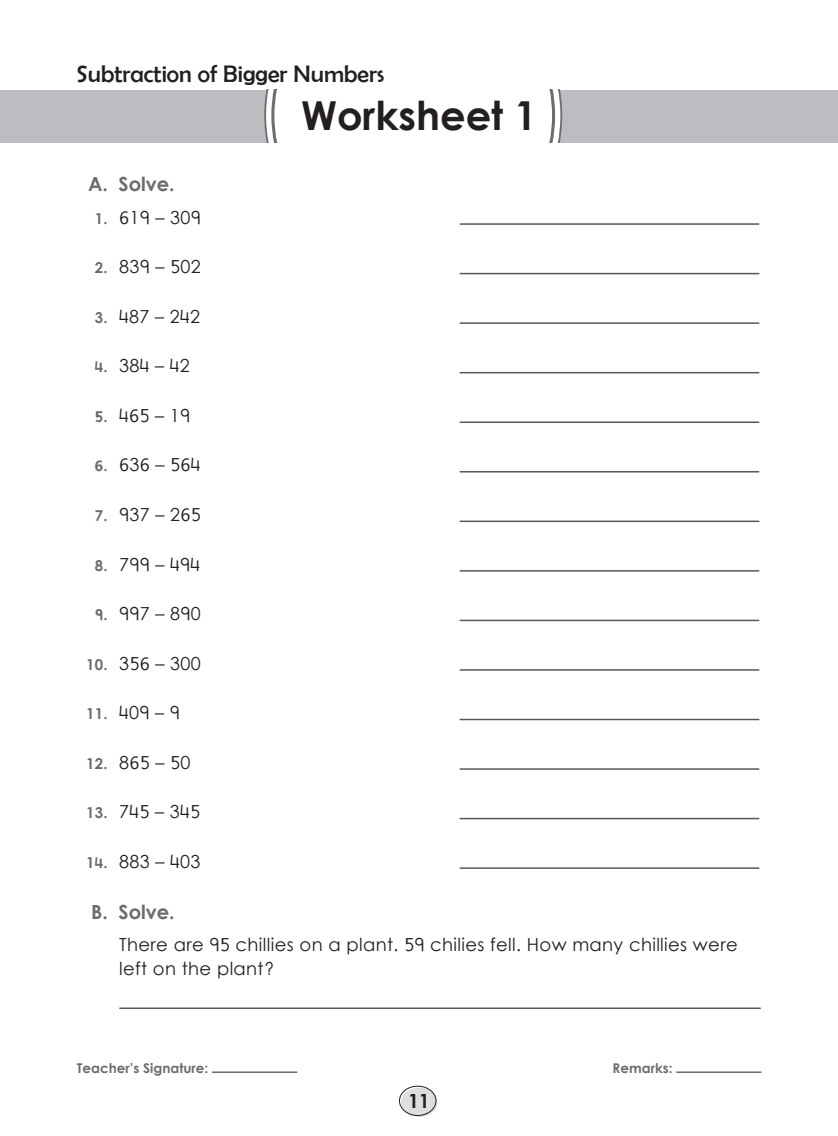
<style>
.page{position:relative;width:838px;height:1136px;background:#fff}
.page>*{position:absolute;margin:0;border:0;box-sizing:border-box;transform-origin:0 0}
.Rubric{font:39.9px "Century Gothic Bold New";color:#231f20}
.Chapter_heading{font:24px "Berlin Sans FB";color:#231f20}
.Rubric-2{font:19.5px "Century Gothic Bold New";color:#6c6d70}
.t1{font:19.5px "Century Gothic Bold New";color:#231f20}
.Sub_rubric{font:18px/24px "Century Gothic Regular New";letter-spacing:.02em;color:#231f20}
.t2{font:13.5px "Century Gothic Bold New";color:#6c6d70}
.s1{font-family:"Century Gothic Bold New";font-size:15px;color:#6c6d70}
</style>
<div class="page">
<hr style="left:212px;top:1071px;width:85px;height:1px;background:#231f20">
<hr style="left:676px;top:1071px;width:85px;height:1px;background:#231f20">
<div style="left:401px;top:1087px;width:36px;height:29px;background:#dddee0;border-radius:50%"></div>
<div style="left:399px;top:1085px;width:37px;height:30px;border:1px solid #231f20;border-radius:50%"></div>
<hr style="left:460px;top:223px;width:298px;height:2px;background:#57585a">
<hr style="left:460px;top:273px;width:298px;height:1px;background:#57585a">
<hr style="left:460px;top:322px;width:298px;height:2px;background:#57585a">
<hr style="left:460px;top:372px;width:298px;height:1px;background:#57585a">
<hr style="left:460px;top:421px;width:298px;height:2px;background:#57585a">
<hr style="left:460px;top:471px;width:298px;height:1px;background:#57585a">
<hr style="left:460px;top:520px;width:298px;height:2px;background:#57585a">
<hr style="left:460px;top:570px;width:298px;height:1px;background:#57585a">
<hr style="left:460px;top:619px;width:298px;height:2px;background:#57585a">
<hr style="left:460px;top:669px;width:298px;height:1px;background:#57585a">
<hr style="left:460px;top:718px;width:298px;height:2px;background:#57585a">
<hr style="left:460px;top:768px;width:298px;height:1px;background:#57585a">
<hr style="left:460px;top:817px;width:298px;height:2px;background:#57585a">
<hr style="left:460px;top:867px;width:298px;height:1px;background:#57585a">
<hr style="left:120px;top:1007px;width:640px;height:1px;background:#57585a">
<div style="left:0;top:90px;width:838px;height:52px;background:#bcbdc0"></div>
<div style="left:264px;top:90px;width:298px;height:52px;background:#fff"></div>
<p class="Chapter_heading" style="left:77px;top:60px;width:309px">Subtraction of Bigger Numbers</p>
<p class="Rubric" style="left:301px;top:85px;width:237px">Worksheet 1</p>
<p class="Rubric-2" style="left:88px;top:169px;width:88px">A. Solve.</p>
<p class="Sub_rubric" style="left:95px;top:205px;width:107px"><span class="s1">1.</span> 619 – 309</p>
<p class="Sub_rubric" style="left:95px;top:254px;width:107px"><span class="s1">2.</span> 839 – 502</p>
<p class="Sub_rubric" style="left:95px;top:304px;width:107px"><span class="s1">3.</span> 487 – 242</p>
<p class="Sub_rubric" style="left:95px;top:353px;width:96px"><span class="s1">4.</span> 384 – 42</p>
<p class="Sub_rubric" style="left:95px;top:403px;width:97px"><span class="s1">5.</span> 465 – 19</p>
<p class="Sub_rubric" style="left:95px;top:452px;width:107px"><span class="s1">6.</span> 636 – 564</p>
<p class="Sub_rubric" style="left:95px;top:502px;width:107px"><span class="s1">7.</span> 937 – 265</p>
<p class="Sub_rubric" style="left:95px;top:551px;width:107px"><span class="s1">8.</span> 799 – 494</p>
<p class="Sub_rubric" style="left:95px;top:601px;width:107px"><span class="s1">9.</span> 997 – 890</p>
<p class="Sub_rubric" style="left:86px;top:650px;width:116px"><span class="s1">10.</span> 356 – 300</p>
<p class="Sub_rubric" style="left:86px;top:700px;width:95px"><span class="s1">11.</span> 409 – 9</p>
<p class="Sub_rubric" style="left:86px;top:749px;width:106px"><span class="s1">12.</span> 865 – 50</p>
<p class="Sub_rubric" style="left:86px;top:799px;width:115px"><span class="s1">13.</span> 745 – 345</p>
<p class="Sub_rubric" style="left:86px;top:848px;width:116px"><span class="s1">14.</span> 883 – 403</p>
<p class="Rubric-2" style="left:91px;top:896px;width:85px">B. Solve.</p>
<p class="Sub_rubric" style="left:119px;top:932px;width:620px">There are 95 chillies on a plant. 59 chilies fell. How many chillies were left on the plant?</p>
<p class="t2" style="left:77px;top:1057px;width:133px">Teacher’s Signature:</p>
<p class="t2" style="left:612px;top:1057px;width:61px">Remarks:</p>
<p class="t1" style="left:408px;top:1085px;width:23px">11</p>
</div>
